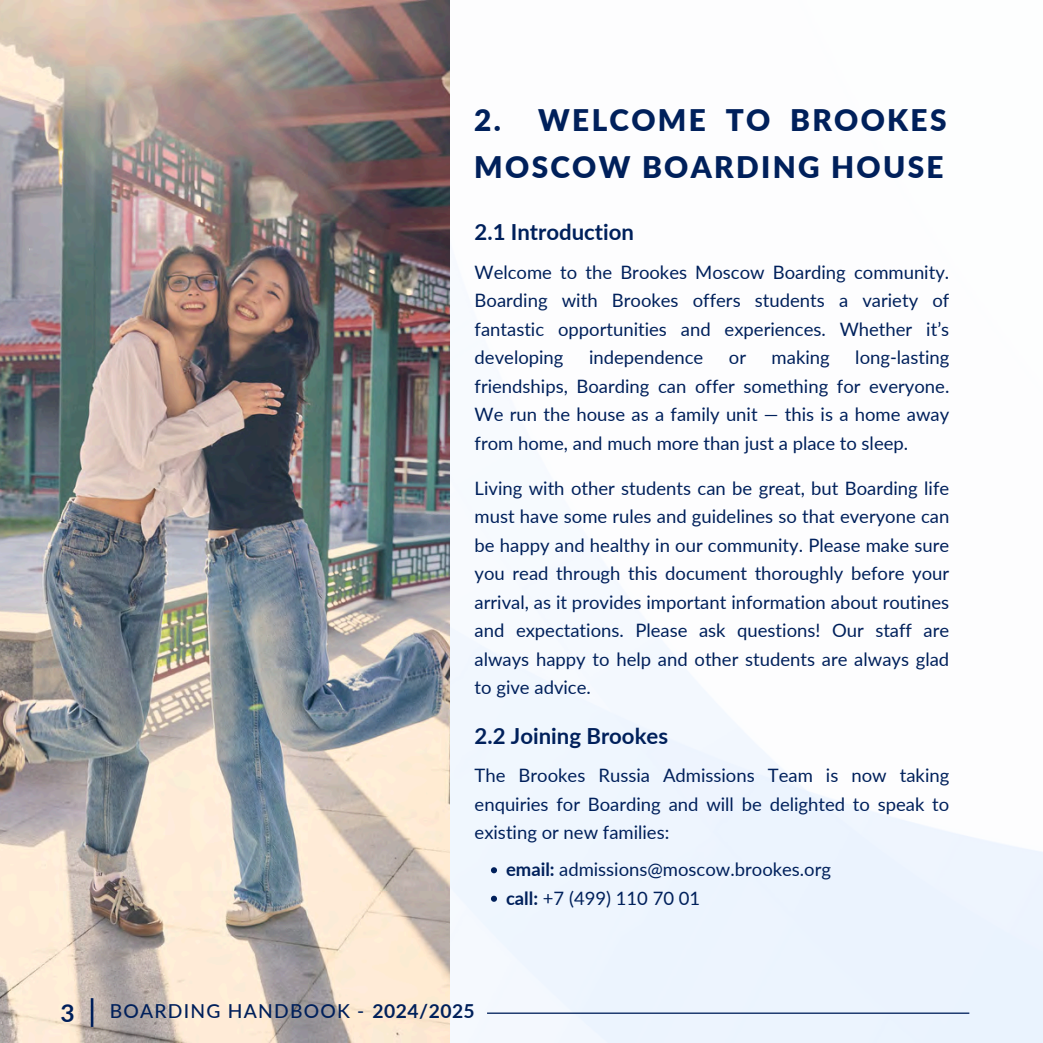
<style>
.page{position:relative;width:1043px;height:1043px;background:#fff}
.page>*{position:absolute;margin:0;border:0;box-sizing:border-box;transform-origin:0 0}
.t1{font:900 29.75px/47.2px "Lato";letter-spacing:.08em;color:#00205b}
.t2{font:700 24.5px "Lato";color:#00205b}
.t3{font:700 22.05px "Lato";color:#00205b}
.t4{font:500 19.25px "Lato";letter-spacing:.065em;color:#00205b}
.t5{font:18.55px/28.5px "Lato";color:#00205b;text-align:justify}
.s1{font-weight:700}
</style>
<div class="page">
<img style="left:449px;top:0;width:593px;height:1042px">
<svg style="left:491px;top:867px;width:6px;height:6px"></svg>
<svg style="left:491px;top:895px;width:6px;height:6px"></svg>
<img style="left:0;top:0;width:449px;height:1042px">
<hr style="left:91px;top:997px;width:2px;height:29px;background:#00205b">
<hr style="left:487px;top:1012px;width:482px;height:1px;background:#00205b">
<h1 class="t1" style="left:474px;top:96px;width:473px">2. WELCOME TO BROOKES<br>MOSCOW BOARDING HOUSE</h1>
<p class="t3" style="left:474px;top:218px;width:161px">2.1 Introduction</p>
<p class="t5" style="left:474px;top:257px;width:476px">Welcome to the Brookes Moscow Boarding community.<br>Boarding with Brookes offers students a variety of fantastic opportunities and experiences. Whether it’s developing</p>
<p class="t5" style="left:474px;top:342px;width:476px;text-indent:380px">long-lasting friendships, Boarding can offer something for everyone.<br>We run the house as a family unit — this is a home away from home, and much more than just a place to sleep.</p>
<p class="t5" style="left:474px;top:473px;width:476px">Living with other students can be great, but Boarding life must have some rules and guidelines so that everyone can be happy and healthy in our community. Please make sure you read through this document thoroughly before your arrival, as it provides important information about routines and expectations. Please ask questions! Our staff are always happy to help and other students are always glad to give advice.</p>
<p class="t3" style="left:474px;top:722px;width:195px">2.2 Joining Brookes</p>
<p class="t5" style="left:474px;top:760px;width:476px">The Brookes Russia Admissions Team is now taking enquiries for Boarding and will be delighted to speak to existing or new families:</p>
<p class="t5" style="left:506px;top:854px;width:326px"><span class="s1">email:</span> admissions@moscow.brookes.org <span class="s1">call:</span> +7 (499) 110 70 01</p>
<p class="t5" style="left:589px;top:342px;width:116px">independence</p>
<p class="t5" style="left:728px;top:342px;width:19px">or</p>
<p class="t5" style="left:771px;top:342px;width:60px">making</p>
<h2 class="t2" style="left:60px;top:997px;width:16px">3</h2>
<p class="t4" style="left:110px;top:998px;width:366px">BOARDING HANDBOOK - <span class="s1">2024/2025</span></p>
</div>
